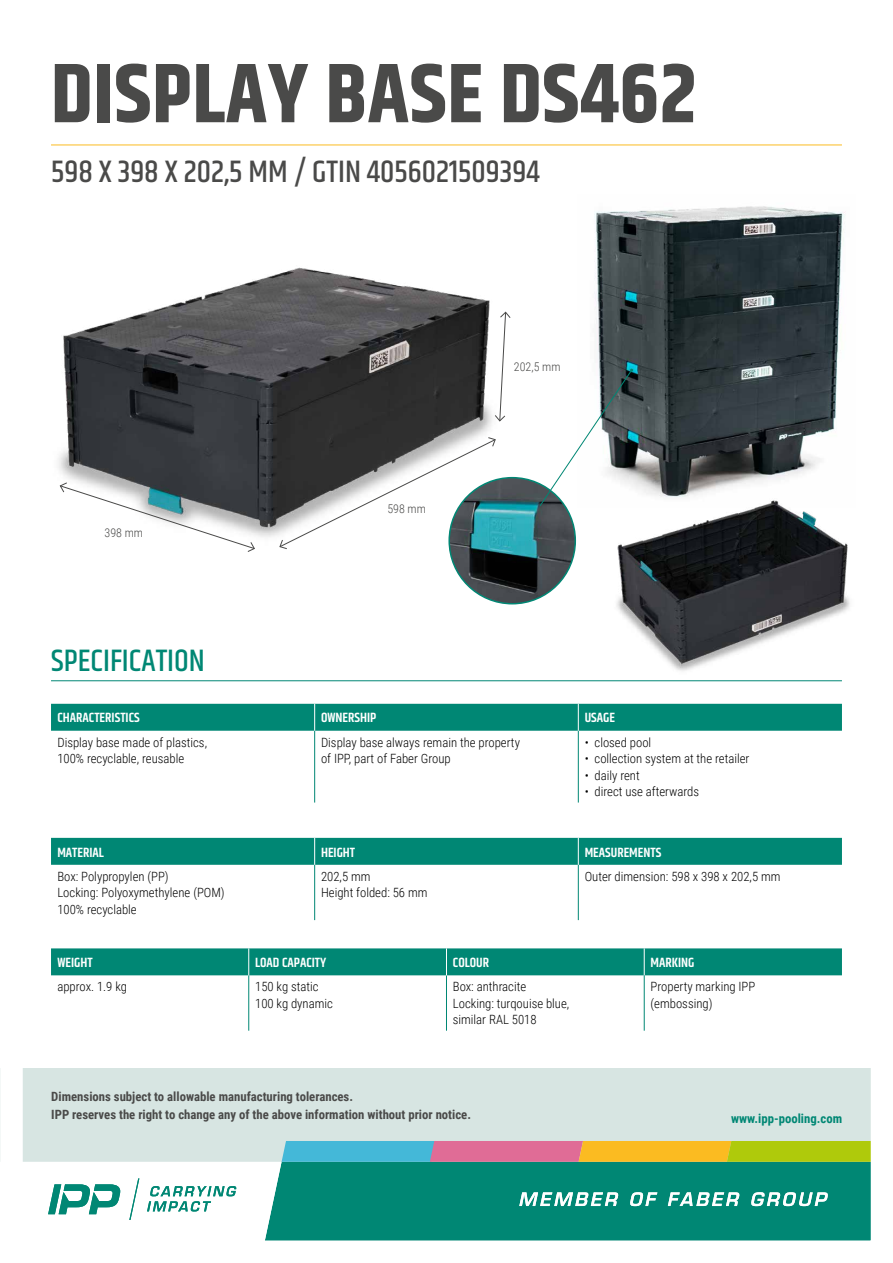
<style>
.page{position:relative;width:893px;height:1263px;background:#fff}
.page>*{position:absolute;margin:0;border:0;box-sizing:border-box;transform-origin:0 0}
.t1{font:700 84px "Khand";letter-spacing:.01em;color:#4a4a49}
.t2{font:500 31.5px "Khand";color:#4a4a49}
.t3{font:500 31.5px "Khand";color:#008774}
.t4{font:600 13.5px "Khand";color:#fff}
.t5{font:300 12.75px/16.5px "Roboto Condensed";color:#000}
.t6{font:700 12.75px/18px "Roboto Condensed";color:#4a4a49}
.t7{font:700 12.75px "Roboto Condensed";color:#008774}
.t8{font:300 12px "Roboto Condensed";color:#4a4a49}
</style>
<div class="page">
<img style="left:594px;top:206px;width:252px;height:290px">
<img style="left:616px;top:496px;width:234px;height:175px">
<img style="left:449px;top:478px;width:126px;height:126px;border-radius:63px">
<img style="left:58px;top:267px;width:447px;height:299px">
<hr style="left:51px;top:145px;width:791px;height:1px;background:#fbbb21">
<hr style="left:51px;top:680px;width:791px;height:1px;background:#008774">
<hr style="left:314px;top:731px;width:1px;height:71px;background:#008774">
<hr style="left:578px;top:731px;width:1px;height:71px;background:#008774">
<div style="left:51px;top:704px;width:791px;height:27px;background:#008774"></div>
<div style="left:57px;top:710px;width:83px;height:16px;background:#008774"></div>
<div style="left:321px;top:710px;width:55px;height:16px;background:#008774"></div>
<div style="left:585px;top:710px;width:30px;height:16px;background:#008774"></div>
<hr style="left:314px;top:865px;width:1px;height:55px;background:#008774">
<hr style="left:578px;top:865px;width:1px;height:55px;background:#008774">
<div style="left:51px;top:838px;width:791px;height:27px;background:#008774"></div>
<div style="left:57px;top:844px;width:47px;height:16px;background:#008774"></div>
<div style="left:321px;top:844px;width:34px;height:16px;background:#008774"></div>
<div style="left:585px;top:844px;width:76px;height:16px;background:#008774"></div>
<hr style="left:248px;top:975px;width:1px;height:56px;background:#008774">
<hr style="left:446px;top:975px;width:1px;height:56px;background:#008774">
<div style="left:51px;top:948px;width:791px;height:27px;background:#008774"></div>
<hr style="left:644px;top:975px;width:1px;height:56px;background:#008774">
<div style="left:57px;top:954px;width:36px;height:17px;background:#008774"></div>
<div style="left:255px;top:954px;width:71px;height:17px;background:#008774"></div>
<div style="left:453px;top:954px;width:36px;height:17px;background:#008774"></div>
<div style="left:651px;top:954px;width:43px;height:17px;background:#008774"></div>
<svg style="left:59px;top:482px;width:196px;height:70px"></svg>
<svg style="left:279px;top:437px;width:217px;height:113px"></svg>
<svg style="left:494px;top:311px;width:17px;height:111px"></svg>
<svg style="left:539px;top:369px;width:94px;height:138px"></svg>
<div style="left:0;top:1069px;width:893px;height:93px;background:#d7e5e2"></div>
<svg style="left:48px;top:1141px;width:822px;height:99px"></svg>
<h1 class="t1" style="left:51px;top:34px;width:647px">DISPLAY BASE DS462</h1>
<h2 class="t2" style="left:51px;top:152px;width:490px">598 X 398 X 202,5 MM / GTIN 4056021509394</h2>
<p class="t8" style="left:105px;top:524px;width:40px">398 mm</p>
<h2 class="t3" style="left:51px;top:641px;width:155px">SPECIFICATION</h2>
<p class="t8" style="left:387px;top:500px;width:40px">598 mm</p>
<p class="t8" style="left:514px;top:358px;width:48px">202,5 mm</p>
<p class="t4" style="left:57px;top:709px;width:84px">CHARACTERISTICS</p>
<p class="t4" style="left:321px;top:709px;width:57px">OWNERSHIP</p>
<p class="t4" style="left:585px;top:709px;width:32px">USAGE</p>
<p class="t5" style="left:57px;top:733px;width:151px">Display base made of plastics,<br>100% recyclable, reusable</p>
<p class="t5" style="left:321px;top:733px;width:200px">Display base always remain the property of IPP, part of Faber Group</p>
<p class="t5" style="left:585px;top:733px;width:68px">• closed pool</p>
<p class="t5" style="left:585px;top:750px;width:166px">• collection system at the retailer</p>
<p class="t5" style="left:585px;top:766px;width:57px">• daily rent</p>
<p class="t5" style="left:585px;top:783px;width:116px">• direct use afterwards</p>
<p class="t4" style="left:57px;top:843px;width:48px">MATERIAL</p>
<p class="t4" style="left:321px;top:843px;width:36px">HEIGHT</p>
<p class="t4" style="left:585px;top:843px;width:78px">MEASUREMENTS</p>
<p class="t5" style="left:57px;top:867px;width:169px">Box: Polypropylen (PP)<br>Locking: Polyoxymethylene (POM)<br>100% recyclable</p>
<p class="t5" style="left:321px;top:867px;width:108px">202,5 mm<br>Height folded: 56 mm</p>
<p class="t5" style="left:585px;top:867px;width:197px">Outer dimension: 598 x 398 x 202,5 mm</p>
<p class="t4" style="left:57px;top:953px;width:37px">WEIGHT</p>
<p class="t4" style="left:255px;top:953px;width:73px">LOAD CAPACITY</p>
<p class="t4" style="left:453px;top:953px;width:38px">COLOUR</p>
<p class="t4" style="left:651px;top:953px;width:45px">MARKING</p>
<p class="t5" style="left:57px;top:978px;width:71px">approx. 1.9 kg</p>
<p class="t5" style="left:255px;top:978px;width:79px">150 kg static<br>100 kg dynamic</p>
<p class="t5" style="left:453px;top:978px;width:118px">Box: anthracite<br>Locking: turqouise blue, similar RAL 5018</p>
<p class="t5" style="left:651px;top:978px;width:106px">Property marking IPP (embossing)</p>
<p class="t6" style="left:51px;top:1087px;width:421px">Dimensions subject to allowable manufacturing tolerances.<br>IPP reserves the right to change any of the above information without prior notice.</p>
<p class="t7" style="left:731px;top:1110px;width:113px">www.ipp-pooling.com</p>
</div>
